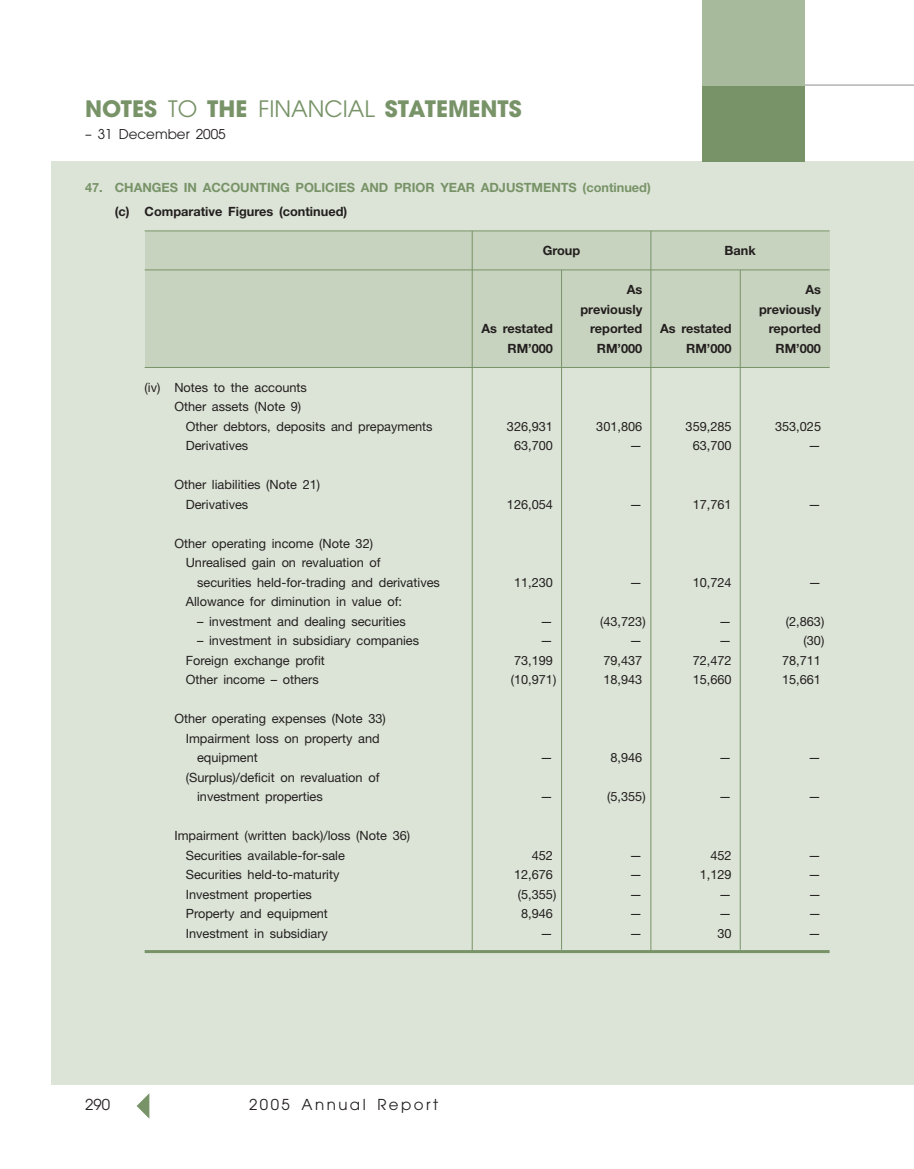
<style>
.page{position:relative;width:914px;height:1169px;background:#fff}
.page>*{position:absolute;margin:0;border:0;box-sizing:border-box;transform-origin:0 0}
.t1{font:700 22.5px "Avant Garde";color:#789368}
.t2{font:15px "Avant Garde";letter-spacing:.165em;color:#231f1f}
.t3{font:13.5px "Avant Garde";color:#231f1f}
.t4{font:12.75px/19.5px "Helvetica Neue";color:#231f1f}
.t5{font:700 12.75px "Helvetica Neue";color:#231f1f}
.t6{font:700 12.75px "Helvetica Neue";color:#789368}
.s1{font-weight:400}
</style>
<div class="page">
<div style="left:51px;top:162px;width:863px;height:922px;background:#dce4d7"></div>
<div style="left:145px;top:231px;width:684px;height:136px;background:#c7d3bf"></div>
<hr style="left:804px;top:85px;width:110px;height:1px;background:#939497">
<div style="left:702px;top:85px;width:102px;height:77px;background:#789368"></div>
<div style="left:702px;top:0;width:102px;height:85px;background:#a7ba9c"></div>
<hr style="left:145px;top:230px;width:684px;height:1px;background:#789368">
<hr style="left:145px;top:269px;width:684px;height:1px;background:#789368">
<hr style="left:145px;top:367px;width:684px;height:1px;background:#789368">
<hr style="left:145px;top:950px;width:684px;height:3px;background:#789368">
<svg style="left:137px;top:1093px;width:12px;height:25px"></svg>
<hr style="left:739px;top:270px;width:1px;height:679px;background:#789368">
<hr style="left:650px;top:231px;width:1px;height:719px;background:#789368">
<hr style="left:561px;top:270px;width:1px;height:679px;background:#789368">
<hr style="left:472px;top:231px;width:1px;height:719px;background:#789368">
<h1 class="t1" style="left:85px;top:100px;width:438px">NOTES <span class="s1">TO</span> THE <span class="s1">FINANCIAL</span> STATEMENTS</h1>
<p class="t3" style="left:85px;top:129px;width:142px">– 31 December 2005</p>
<p class="t6" style="left:85px;top:183px;width:567px">47. CHANGES IN ACCOUNTING POLICIES AND PRIOR YEAR ADJUSTMENTS (continued)</p>
<p class="t5" style="left:115px;top:207px;width:234px">(c) Comparative Figures (continued)</p>
<p class="t5" style="left:542px;top:246px;width:39px">Group</p>
<p class="t5" style="left:724px;top:246px;width:33px">Bank</p>
<p class="t5" style="left:626px;top:285px;width:17px">As</p>
<p class="t5" style="left:805px;top:285px;width:17px">As</p>
<p class="t5" style="left:580px;top:304px;width:63px">previously</p>
<p class="t5" style="left:759px;top:304px;width:63px">previously</p>
<p class="t5" style="left:481px;top:324px;width:73px">As restated</p>
<p class="t5" style="left:590px;top:324px;width:54px">reported</p>
<p class="t5" style="left:660px;top:324px;width:73px">As restated</p>
<p class="t5" style="left:768px;top:324px;width:54px">reported</p>
<p class="t5" style="left:507px;top:343px;width:47px">RM’000</p>
<p class="t5" style="left:596px;top:343px;width:47px">RM’000</p>
<p class="t5" style="left:686px;top:343px;width:47px">RM’000</p>
<p class="t5" style="left:775px;top:343px;width:47px">RM’000</p>
<p class="t4" style="left:145px;top:378px;width:164px">(iv) Notes to the accounts</p>
<p class="t4" style="left:174px;top:398px;width:128px">Other assets (Note 9)</p>
<p class="t4" style="left:186px;top:417px;width:248px">Other debtors, deposits and prepayments</p>
<p class="t4" style="left:507px;top:417px;width:48px">326,931</p>
<p class="t4" style="left:596px;top:417px;width:48px">301,806</p>
<p class="t4" style="left:685px;top:417px;width:48px">359,285</p>
<p class="t4" style="left:775px;top:417px;width:48px">353,025</p>
<p class="t4" style="left:186px;top:437px;width:64px">Derivatives</p>
<p class="t4" style="left:514px;top:437px;width:40px">63,700</p>
<p class="t4" style="left:629px;top:437px;width:14px">—</p>
<p class="t4" style="left:692px;top:437px;width:40px">63,700</p>
<p class="t4" style="left:808px;top:437px;width:14px">—</p>
<p class="t4" style="left:186px;top:476px;width:136px;text-indent:-11px">Other liabilities (Note 21)<br>Derivatives</p>
<p class="t4" style="left:507px;top:495px;width:48px">126,054</p>
<p class="t4" style="left:629px;top:495px;width:14px">—</p>
<p class="t4" style="left:692px;top:495px;width:40px">17,761</p>
<p class="t4" style="left:808px;top:495px;width:14px">—</p>
<p class="t4" style="left:174px;top:534px;width:200px">Other operating income (Note 32)</p>
<p class="t4" style="left:186px;top:554px;width:196px">Unrealised gain on revaluation of</p>
<p class="t4" style="left:197px;top:573px;width:244px">securities held-for-trading and derivatives</p>
<p class="t4" style="left:514px;top:573px;width:40px">11,230</p>
<p class="t4" style="left:629px;top:573px;width:14px">—</p>
<p class="t4" style="left:692px;top:573px;width:40px">10,724</p>
<p class="t4" style="left:808px;top:573px;width:14px">—</p>
<p class="t4" style="left:186px;top:593px;width:218px">Allowance for diminution in value of:</p>
<p class="t4" style="left:197px;top:612px;width:210px">– investment and dealing securities</p>
<p class="t4" style="left:540px;top:612px;width:14px">—</p>
<p class="t4" style="left:600px;top:612px;width:47px">(43,723)</p>
<p class="t4" style="left:719px;top:612px;width:14px">—</p>
<p class="t4" style="left:785px;top:612px;width:40px">(2,863)</p>
<p class="t4" style="left:197px;top:632px;width:223px">– investment in subsidiary companies</p>
<p class="t4" style="left:540px;top:632px;width:14px">—</p>
<p class="t4" style="left:629px;top:632px;width:14px">—</p>
<p class="t4" style="left:719px;top:632px;width:14px">—</p>
<p class="t4" style="left:803px;top:632px;width:22px">(30)</p>
<p class="t4" style="left:186px;top:651px;width:141px">Foreign exchange profit</p>
<p class="t4" style="left:514px;top:651px;width:40px">73,199</p>
<p class="t4" style="left:603px;top:651px;width:40px">79,437</p>
<p class="t4" style="left:692px;top:651px;width:40px">72,472</p>
<p class="t4" style="left:782px;top:651px;width:40px">78,711</p>
<p class="t4" style="left:186px;top:671px;width:134px">Other income – others</p>
<p class="t4" style="left:510px;top:671px;width:47px">(10,971)</p>
<p class="t4" style="left:603px;top:671px;width:40px">18,943</p>
<p class="t4" style="left:692px;top:671px;width:40px">15,660</p>
<p class="t4" style="left:782px;top:671px;width:40px">15,661</p>
<p class="t4" style="left:174px;top:710px;width:213px">Other operating expenses (Note 33)</p>
<p class="t4" style="left:186px;top:729px;width:195px">Impairment loss on property and</p>
<p class="t4" style="left:197px;top:749px;width:62px">equipment</p>
<p class="t4" style="left:540px;top:749px;width:14px">—</p>
<p class="t4" style="left:610px;top:749px;width:33px">8,946</p>
<p class="t4" style="left:719px;top:749px;width:14px">—</p>
<p class="t4" style="left:808px;top:749px;width:14px">—</p>
<p class="t4" style="left:197px;top:768px;width:184px;text-indent:-11px">(Surplus)/deficit on revaluation of investment properties</p>
<p class="t4" style="left:540px;top:788px;width:14px">—</p>
<p class="t4" style="left:607px;top:788px;width:40px">(5,355)</p>
<p class="t4" style="left:719px;top:788px;width:14px">—</p>
<p class="t4" style="left:808px;top:788px;width:14px">—</p>
<p class="t4" style="left:186px;top:827px;width:226px;text-indent:-11px">Impairment (written back)/loss (Note 36)<br>Securities available-for-sale</p>
<p class="t4" style="left:531px;top:846px;width:23px">452</p>
<p class="t4" style="left:629px;top:846px;width:14px">—</p>
<p class="t4" style="left:710px;top:846px;width:23px">452</p>
<p class="t4" style="left:808px;top:846px;width:14px">—</p>
<p class="t4" style="left:186px;top:866px;width:155px">Securities held-to-maturity</p>
<p class="t4" style="left:514px;top:866px;width:40px">12,676</p>
<p class="t4" style="left:629px;top:866px;width:14px">—</p>
<p class="t4" style="left:699px;top:866px;width:33px">1,129</p>
<p class="t4" style="left:808px;top:866px;width:14px">—</p>
<p class="t4" style="left:186px;top:885px;width:128px">Investment properties</p>
<p class="t4" style="left:518px;top:885px;width:40px">(5,355)</p>
<p class="t4" style="left:629px;top:885px;width:14px">—</p>
<p class="t4" style="left:719px;top:885px;width:14px">—</p>
<p class="t4" style="left:808px;top:885px;width:14px">—</p>
<p class="t4" style="left:186px;top:905px;width:144px">Property and equipment</p>
<p class="t4" style="left:521px;top:905px;width:33px">8,946</p>
<p class="t4" style="left:629px;top:905px;width:14px">—</p>
<p class="t4" style="left:719px;top:905px;width:14px">—</p>
<p class="t4" style="left:808px;top:905px;width:14px">—</p>
<p class="t4" style="left:186px;top:924px;width:144px">Investment in subsidiary</p>
<p class="t4" style="left:540px;top:924px;width:14px">—</p>
<p class="t4" style="left:629px;top:924px;width:14px">—</p>
<p class="t4" style="left:717px;top:924px;width:16px">30</p>
<p class="t4" style="left:808px;top:924px;width:14px">—</p>
<p class="t2" style="left:85px;top:1099px;width:26px">290</p>
<p class="t2" style="left:249px;top:1099px;width:191px">2005 Annual Report</p>
</div>
